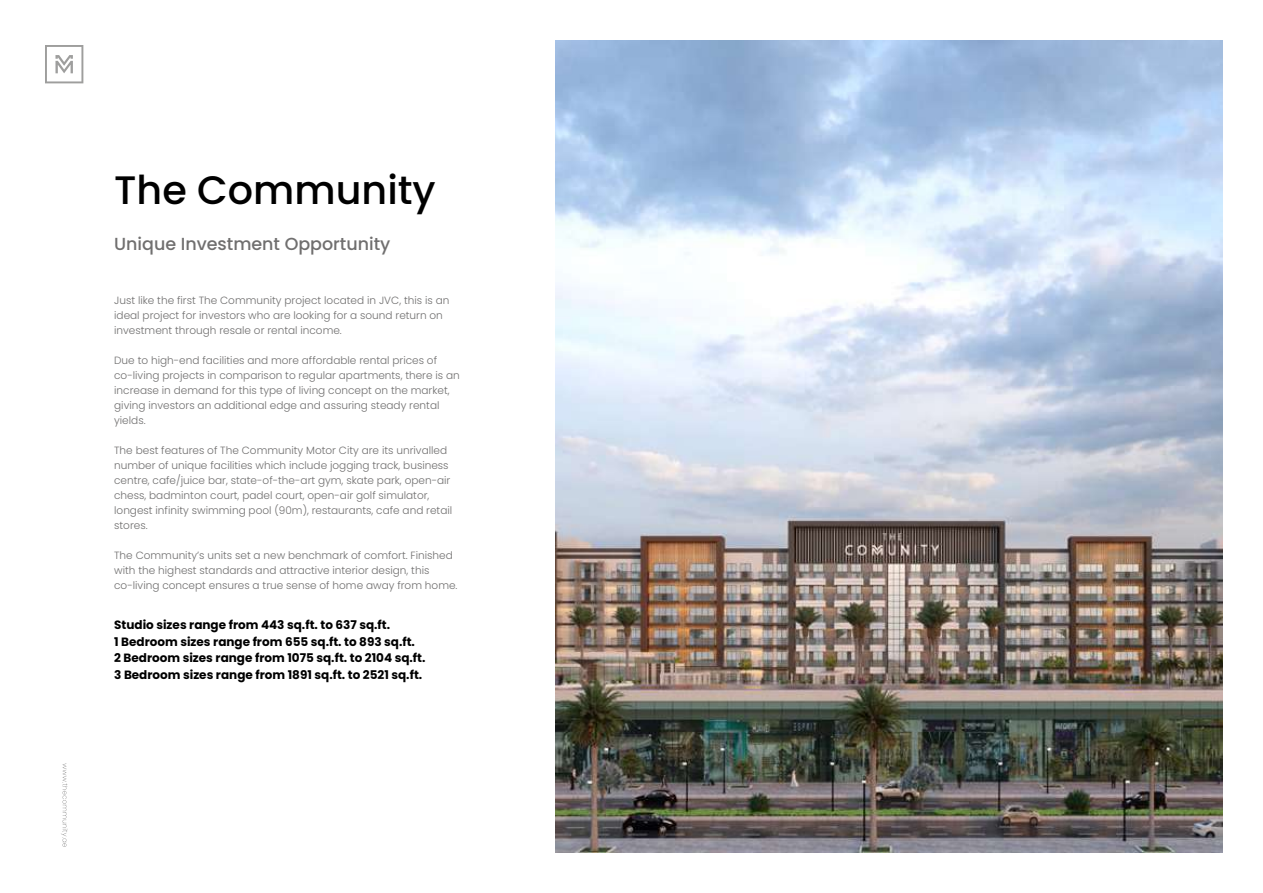
<style>
.page{position:relative;width:1263px;height:893px;background:#fff}
.page>*{position:absolute;margin:0;border:0;box-sizing:border-box;transform-origin:0 0}
.t1{font:500 39.75px "Poppins";color:#000}
.t2{font:500 17.4px "Poppins";color:#706f6f}
.t3{font:700 12px/16.5px "Poppins";color:#000}
.t4{font:300 10.5px/15px "Poppins";color:#706f6f}
</style>
<div class="page">
<img style="left:555px;top:41px;width:667px;height:811px">
<svg style="left:45px;top:45px;width:38px;height:38px"></svg>
<svg style="left:61px;top:763px;width:7px;height:84px"></svg>
<h1 class="t1" style="left:114px;top:167px;width:323px">The Community</h1>
<h2 class="t2" style="left:114px;top:234px;width:278px">Unique Investment Opportunity</h2>
<p class="t4" style="left:114px;top:293px;width:337px">Just like the first The Community project located in JVC, this is an ideal project for investors who are looking for a sound return on investment through resale or rental income.</p>
<p class="t4" style="left:114px;top:353px;width:347px">Due to high-end facilities and more affordable rental prices of co-living projects in comparison to regular apartments, there is an increase in demand for this type of living concept on the market, giving investors an additional edge and assuring steady rental yields.</p>
<p class="t4" style="left:114px;top:443px;width:340px">The best features of The Community Motor City are its unrivalled number of unique facilities which include jogging track, business centre, cafe/juice bar, state-of-the-art gym, skate park, open-air chess, badminton court, padel court, open-air golf simulator, longest infinity swimming pool (90m), restaurants, cafe and retail stores.</p>
<p class="t4" style="left:114px;top:548px;width:345px">The Community’s units set a new benchmark of comfort. Finished with the highest standards and attractive interior design, this co-living concept ensures a true sense of home away from home.</p>
<p class="t3" style="left:114px;top:617px;width:313px">Studio sizes range from 443 sq.ft. to 637 sq.ft.<br>1 Bedroom sizes range from 655 sq.ft. to 893 sq.ft.<br>2 Bedroom sizes range from 1075 sq.ft. to 2104 sq.ft.<br>3 Bedroom sizes range from 1891 sq.ft. to 2521 sq.ft.</p>
</div>
